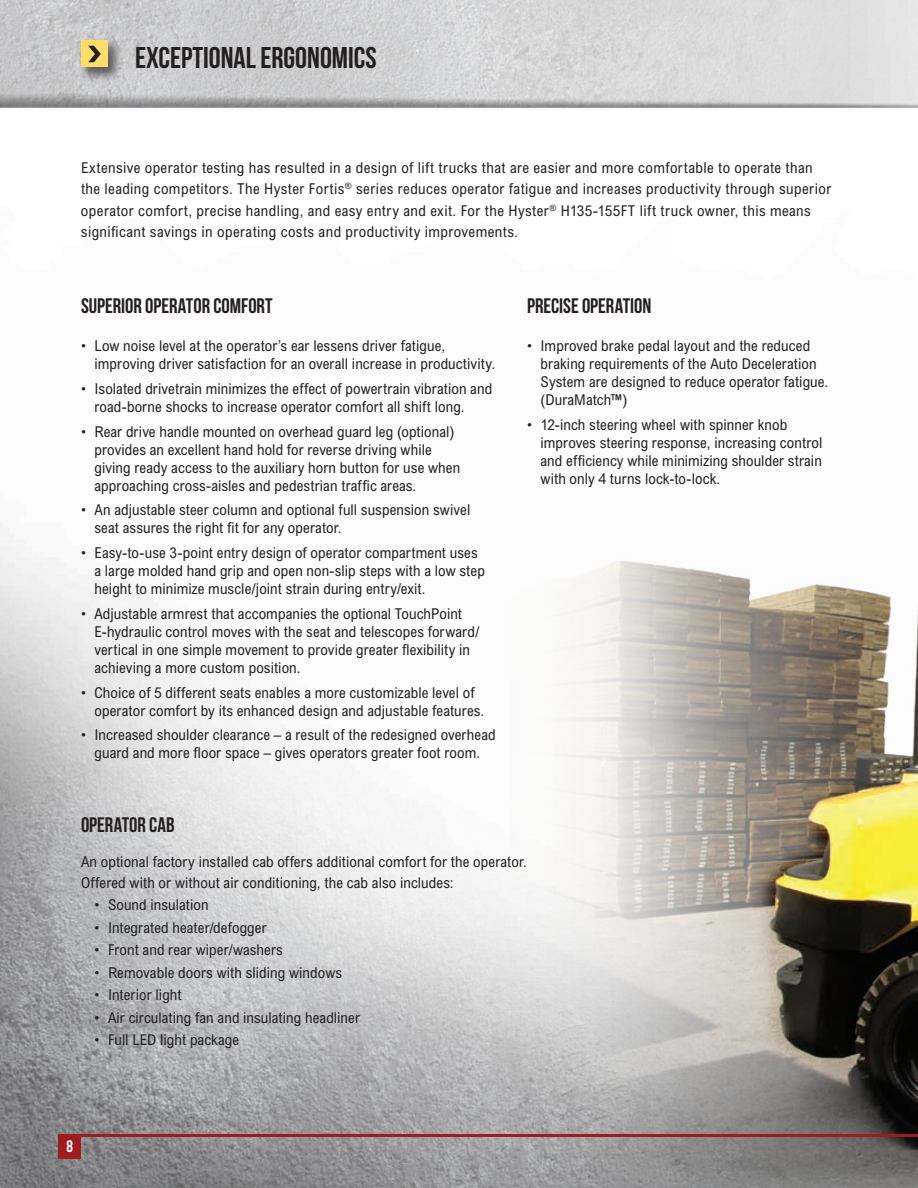
<style>
.page{position:relative;width:918px;height:1188px;background:#fff}
.page>*{position:absolute;margin:0;border:0;box-sizing:border-box;transform-origin:0 0}
.t1{font:30px "Bebas Neue";color:#231f20}
.t2{font:21px "Bebas Neue";color:#231f20}
.t3{font:16.5px "Bebas Neue";color:#fff}
.t4{font:condensed 15px/18px "Arial MT Std";letter-spacing:.01em;color:#231f20}
.t5{font:condensed 15px/21px "Arial MT Std";letter-spacing:.03em;color:#231f20}
</style>
<div class="page">
<img style="left:0;top:0;width:918px;height:1188px">
<img style="left:511px;top:277px;width:407px;height:911px">
<hr style="left:58px;top:1134px;width:860px;height:3px;background:#9e1c1f">
<div style="left:58px;top:1134px;width:23px;height:24px;background:#9e1c1f"></div>
<div style="left:78px;top:38px;width:45px;height:45px;background:#231f20;opacity:.45"></div>
<div style="left:81px;top:40px;width:27px;height:28px;background:#ffdd6b"></div>
<svg style="left:88px;top:46px;width:13px;height:16px"></svg>
<h1 class="t1" style="left:135px;top:41px;width:243px">EXCEPTIONAL ERGONOMICS</h1>
<p class="t5" style="left:81px;top:157px;width:752px">Extensive operator testing has resulted in a design of lift trucks that are easier and more comfortable to operate than the leading competitors. The Hyster Fortis<sup>®</sup> series reduces operator fatigue and increases productivity through superior</p>
<p class="t5" style="left:81px;top:200px;width:731px">operator comfort, precise handling, and easy entry and exit. For the Hyster<sup>®</sup> H135-155FT lift truck owner, this means significant savings in operating costs and productivity improvements.</p>
<h2 class="t2" style="left:81px;top:294px;width:193px">SUPERIOR OPERATOR COMFORT</h2>
<p class="t4" style="left:94px;top:336px;width:402px;text-indent:-14px">• Low noise level at the operator’s ear lessens driver fatigue, improving driver satisfaction for an overall increase in productivity.</p>
<p class="t4" style="left:94px;top:379px;width:399px;text-indent:-14px">• Isolated drivetrain minimizes the effect of powertrain vibration and road-borne shocks to increase operator comfort all shift long.</p>
<p class="t4" style="left:94px;top:422px;width:367px;text-indent:-14px">• Rear drive handle mounted on overhead guard leg (optional) provides an excellent hand hold for reverse driving while giving ready access to the auxiliary horn button for use when approaching cross-aisles and pedestrian traffic areas.</p>
<p class="t4" style="left:94px;top:501px;width:377px;text-indent:-14px">• An adjustable steer column and optional full suspension swivel seat assures the right fit for any operator.</p>
<p class="t4" style="left:94px;top:543px;width:392px;text-indent:-14px">• Easy-to-use 3-point entry design of operator compartment uses a large molded hand grip and open non-slip steps with a low step height to minimize muscle/joint strain during entry/exit.</p>
<p class="t4" style="left:94px;top:604px;width:386px;text-indent:-14px">• Adjustable armrest that accompanies the optional TouchPoint E-hydraulic control moves with the seat and telescopes forward/ vertical in one simple movement to provide greater flexibility in achieving a more custom position.</p>
<p class="t4" style="left:94px;top:683px;width:391px;text-indent:-14px">• Choice of 5 different seats enables a more customizable level of operator comfort by its enhanced design and adjustable features.</p>
<p class="t4" style="left:81px;top:726px;width:416px;text-align:center">• Increased shoulder clearance – a result of the redesigned overhead guard and more floor space – gives operators greater foot room.</p>
<h2 class="t2" style="left:527px;top:294px;width:126px">PRECISE OPERATION</h2>
<p class="t4" style="left:541px;top:336px;width:289px;text-indent:-14px">• Improved brake pedal layout and the reduced braking requirements of the Auto Deceleration System are designed to reduce operator fatigue. (DuraMatch™)</p>
<p class="t4" style="left:541px;top:415px;width:283px;text-indent:-14px">• 12-inch steering wheel with spinner knob improves steering response, increasing control and efficiency while minimizing shoulder strain with only 4 turns lock-to-lock.</p>
<h2 class="t2" style="left:81px;top:813px;width:95px">OPERATOR CAB</h2>
<p class="t4" style="left:81px;top:851px;width:447px;line-height:21px">An optional factory installed cab offers additional comfort for the operator.<br>Offered with or without air conditioning, the cab also includes:</p>
<p class="t4" style="left:94px;top:896px;width:116px">• Sound insulation</p>
<p class="t4" style="left:94px;top:918px;width:174px">• Integrated heater/defogger</p>
<p class="t4" style="left:94px;top:941px;width:190px">• Front and rear wiper/washers</p>
<p class="t4" style="left:94px;top:963px;width:249px">• Removable doors with sliding windows</p>
<p class="t4" style="left:94px;top:986px;width:89px">• Interior light</p>
<p class="t4" style="left:94px;top:1008px;width:267px">• Air circulating fan and insulating headliner</p>
<p class="t4" style="left:94px;top:1031px;width:146px">• Full LED light package</p>
<p class="t3" style="left:66px;top:1138px;width:8px">8</p>
</div>
